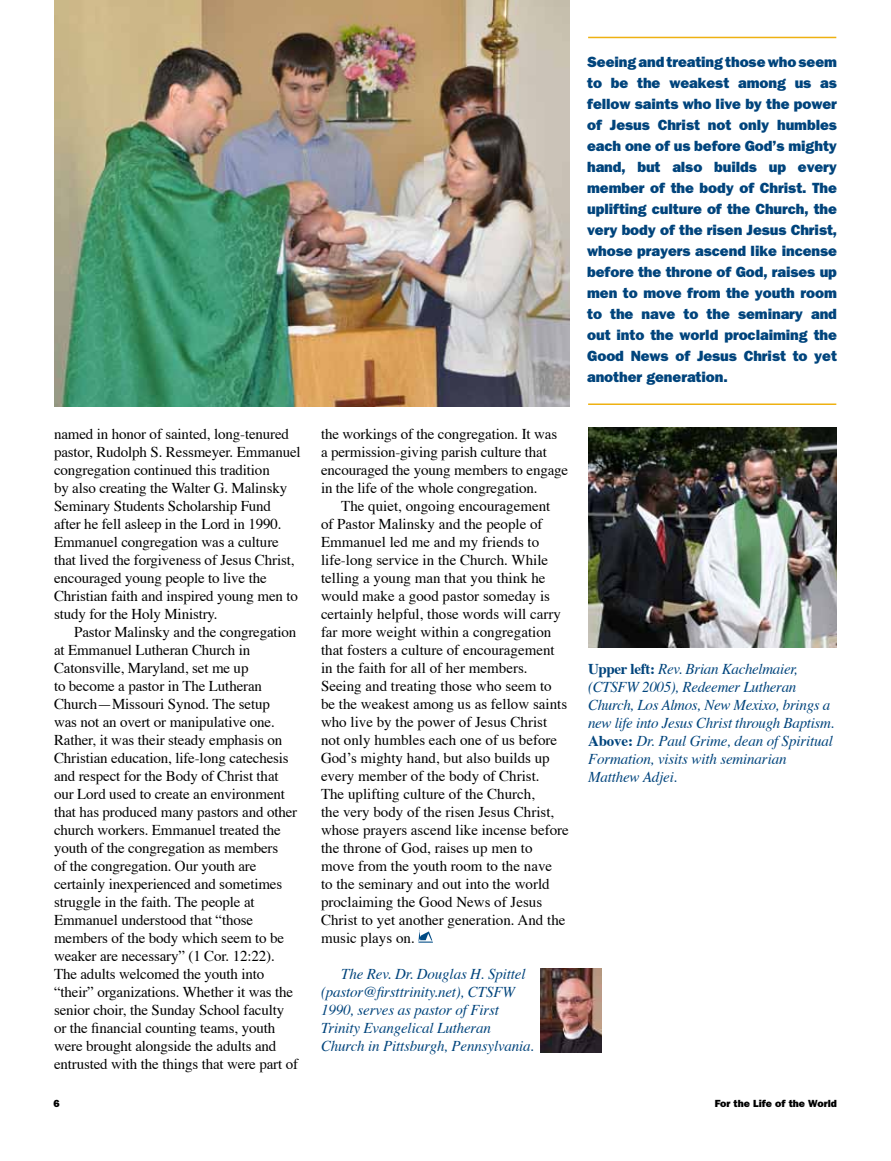
<style>
.page{position:relative;width:891px;height:1161px;background:#fff}
.page>*{position:absolute;margin:0;border:0;box-sizing:border-box;transform-origin:0 0}
.t1{font:15px/18px "Times";letter-spacing:-.01em;color:#000}
.t2{font:800 15px/21px "Tee Franklin";letter-spacing:-.005em;color:#00447c;text-align:justify}
.t3{font:italic 15px/18px "Times";letter-spacing:-.01em;color:#00447c}
.t4{font:800 10.5px "Tee Franklin";color:#000}
.s1{font-weight:700;font-style:normal}
</style>
<div class="page">
<svg style="left:418px;top:930px;width:15px;height:13px"></svg>
<hr style="left:588px;top:37px;width:248px;height:1px;background:#eeb111">
<hr style="left:588px;top:404px;width:248px;height:1px;background:#eeb111">
<img style="left:540px;top:969px;width:62px;height:84px">
<img style="left:54px;top:0;width:516px;height:406px">
<img style="left:589px;top:427px;width:248px;height:221px">
<p class="t1" style="left:54px;top:423px;width:248px">named in honor of sainted, long-tenured pastor, Rudolph S. Ressmeyer. Emmanuel congregation continued this tradition<br>by also creating the Walter G. Malinsky Seminary Students Scholarship Fund after he fell asleep in the Lord in 1990.<br>Emmanuel congregation was a culture that lived the forgiveness of Jesus Christ, encouraged young people to live the Christian faith and inspired young men to study for the Holy Ministry.</p>
<p class="t1" style="left:54px;top:621px;width:246px;text-indent:20px">Pastor Malinsky and the congregation at Emmanuel Lutheran Church in Catonsville, Maryland, set me up<br>to become a pastor in The Lutheran Church—Missouri Synod. The setup<br>was not an overt or manipulative one.<br>Rather, it was their steady emphasis on Christian education, life-long catechesis and respect for the Body of Christ that our Lord used to create an environment that has produced many pastors and other church workers. Emmanuel treated the youth of the congregation as members<br>of the congregation. Our youth are certainly inexperienced and sometimes struggle in the faith. The people at Emmanuel understood that “those members of the body which seem to be weaker are necessary” (1 Cor. 12:22).<br>The adults welcomed the youth into “their” organizations. Whether it was the senior choir, the Sunday School faculty or the financial counting teams, youth were brought alongside the adults and entrusted with the things that were part of</p>
<p class="t1" style="left:321px;top:423px;width:249px">the workings of the congregation. It was<br>a permission-giving parish culture that encouraged the young members to engage in the life of the whole congregation.</p>
<p class="t1" style="left:321px;top:495px;width:249px;text-indent:20px">The quiet, ongoing encouragement<br>of Pastor Malinsky and the people of Emmanuel led me and my friends to life-long service in the Church. While telling a young man that you think he would make a good pastor someday is certainly helpful, those words will carry far more weight within a congregation that fosters a culture of encouragement in the faith for all of her members.<br>Seeing and treating those who seem to be the weakest among us as fellow saints who live by the power of Jesus Christ not only humbles each one of us before God’s mighty hand, but also builds up every member of the body of Christ.<br>The uplifting culture of the Church,<br>the very body of the risen Jesus Christ, whose prayers ascend like incense before the throne of God, raises up men to move from the youth room to the nave<br>to the seminary and out into the world proclaiming the Good News of Jesus Christ to yet another generation. And the music plays on.</p>
<p class="t3" style="left:321px;top:964px;width:215px;text-indent:20px">The Rev. Dr. Douglas H. Spittel (pastor@firsttrinity.net), CTSFW 1990, serves as pastor of First Trinity Evangelical Lutheran Church in Pittsburgh, Pennsylvania.</p>
<p class="t2" style="left:587px;top:52px;width:251px">Seeing and treating those who seem to be the weakest among us as fellow saints who live by the power of Jesus Christ not only humbles each one of us before God’s mighty hand, but also builds up every member of the body of Christ. The uplifting culture of the Church, the very body of the risen Jesus Christ, whose prayers ascend like incense before the throne of God, raises up men to move from the youth room to the nave to the seminary and out into the world proclaiming the Good News of Jesus Christ to yet another generation.</p>
<p class="t3" style="left:588px;top:658px;width:248px"><span class="s1">Upper left:</span> Rev. Brian Kachelmaier, (CTSFW 2005), Redeemer Lutheran Church, Los Almos, New Mexixo, brings a new life into Jesus Christ through Baptism.<br><span class="s1">Above:</span> Dr. Paul Grime, dean of Spiritual Formation, visits with seminarian Matthew Adjei.</p>
<p class="t4" style="left:53px;top:1097px;width:8px">6</p>
<p class="t4" style="left:715px;top:1097px;width:124px">For the Life of the World</p>
</div>
